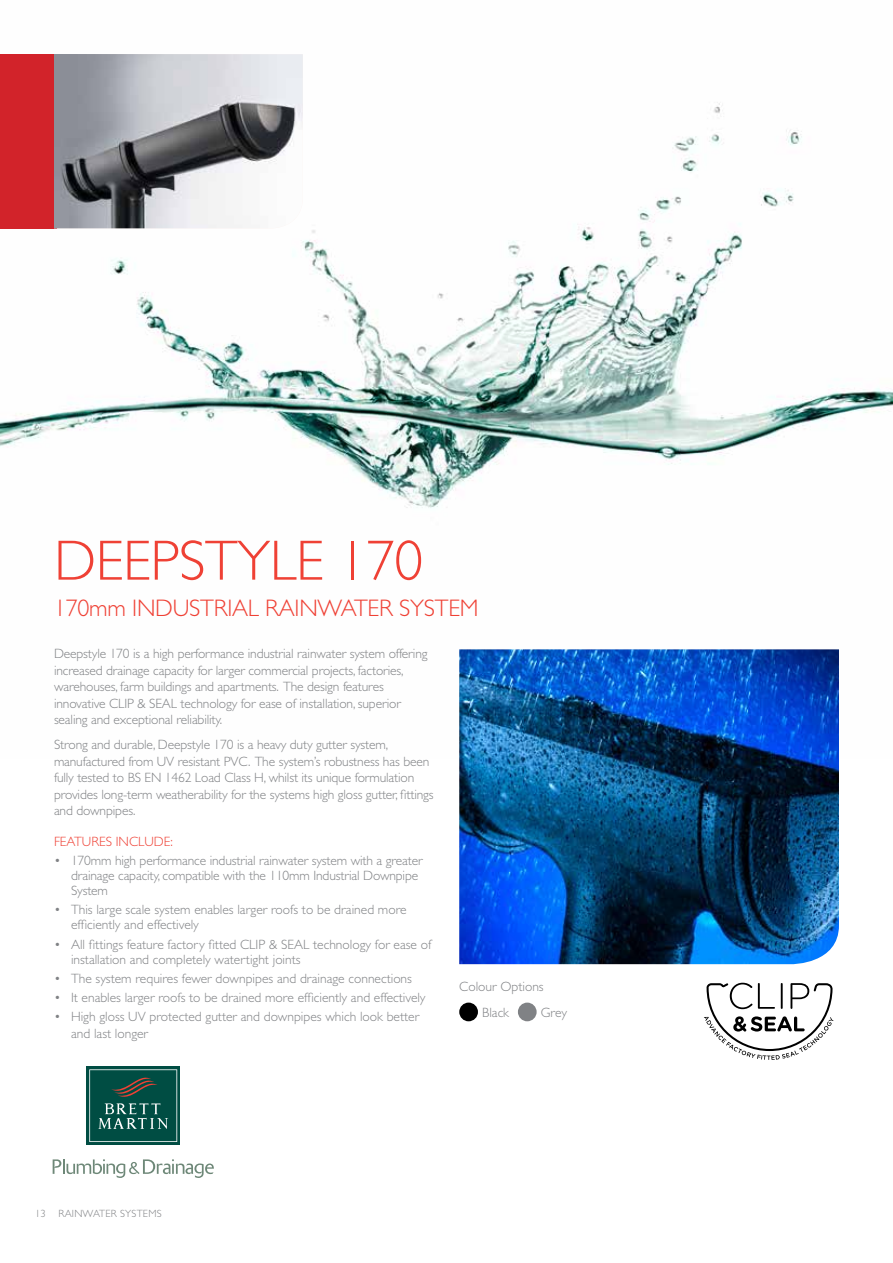
<style>
.page{position:relative;width:893px;height:1263px;background:#fff}
.page>*{position:absolute;margin:0;border:0;box-sizing:border-box;transform-origin:0 0}
.t1{font:300 57px "Gill Sans";letter-spacing:-.01em;color:#ef4135}
.t2{font:300 24px "Gill Sans";letter-spacing:-.01em;color:#ef4135}
.t3{font:300 13.5px/16.5px "Gill Sans";letter-spacing:-.01em;color:#808285}
.t4{font:300 13.5px "Gill Sans";color:#ef4135}
.t5{font:300 10.5px "Gill Sans";letter-spacing:.02em;color:#808285}
</style>
<div class="page">
<img style="left:0;top:102px;width:893px;height:406px">
<svg style="left:53px;top:1159px;width:161px;height:19px"></svg>
<div style="left:87px;top:1066px;width:93px;height:79px;background:#004d43"></div>
<svg style="left:89px;top:1069px;width:88px;height:73px"></svg>
<div style="left:0;top:54px;width:57px;height:174px;background:#d2232a"></div>
<img style="left:54px;top:54px;width:249px;height:174px">
<svg style="left:704px;top:983px;width:129px;height:77px"></svg>
<img style="left:459px;top:649px;width:380px;height:315px">
<div style="left:518px;top:1002px;width:19px;height:19px;background:#808285;border-radius:50%"></div>
<div style="left:459px;top:1002px;width:19px;height:19px;background:#000;border-radius:50%"></div>
<h1 class="t1" style="left:54px;top:528px;width:370px">DEEPSTYLE 170</h1>
<h2 class="t2" style="left:54px;top:594px;width:426px">170mm INDUSTRIAL RAINWATER SYSTEM</h2>
<p class="t3" style="left:54px;top:645px;width:375px">Deepstyle 170 is a high performance industrial rainwater system offering increased drainage capacity for larger commercial projects, factories, warehouses, farm buildings and apartments. The design features innovative CLIP &amp; SEAL technology for ease of installation, superior sealing and exceptional reliability.</p>
<p class="t3" style="left:54px;top:736px;width:381px">Strong and durable, Deepstyle 170 is a heavy duty gutter system, manufactured from UV resistant PVC. The system’s robustness has been fully tested to BS EN 1462 Load Class H, whilst its unique formulation provides long-term weatherability for the systems high gloss gutter, fittings and downpipes.</p>
<p class="t4" style="left:54px;top:834px;width:120px">FEATURES INCLUDE:</p>
<p class="t3" style="left:71px;top:853px;width:353px;line-height:15px;text-indent:-17px">• 170mm high performance industrial rainwater system with a greater drainage capacity, compatible with the 110mm Industrial Downpipe<br>System</p>
<p class="t3" style="left:71px;top:902px;width:337px;line-height:15px;text-indent:-17px">• This large scale system enables larger roofs to be drained more efficiently and effectively</p>
<p class="t3" style="left:71px;top:937px;width:362px;line-height:15px;text-indent:-17px">• All fittings feature factory fitted CLIP &amp; SEAL technology for ease of installation and completely watertight joints</p>
<p class="t3" style="left:54px;top:970px;width:360px">• The system requires fewer downpipes and drainage connections</p>
<p class="t3" style="left:54px;top:989px;width:373px">• It enables larger roofs to be drained more efficiently and effectively</p>
<p class="t3" style="left:71px;top:1009px;width:350px;text-indent:-17px">• High gloss UV protected gutter and downpipes which look better and last longer</p>
<p class="t3" style="left:482px;top:974px;width:63px;line-height:26px;text-indent:-23px">Colour Options<br>Black</p>
<p class="t3" style="left:541px;top:1004px;width:28px">Grey</p>
<p class="t5" style="left:35px;top:1207px;width:128px">13 RAINWATER SYSTEMS</p>
</div>
